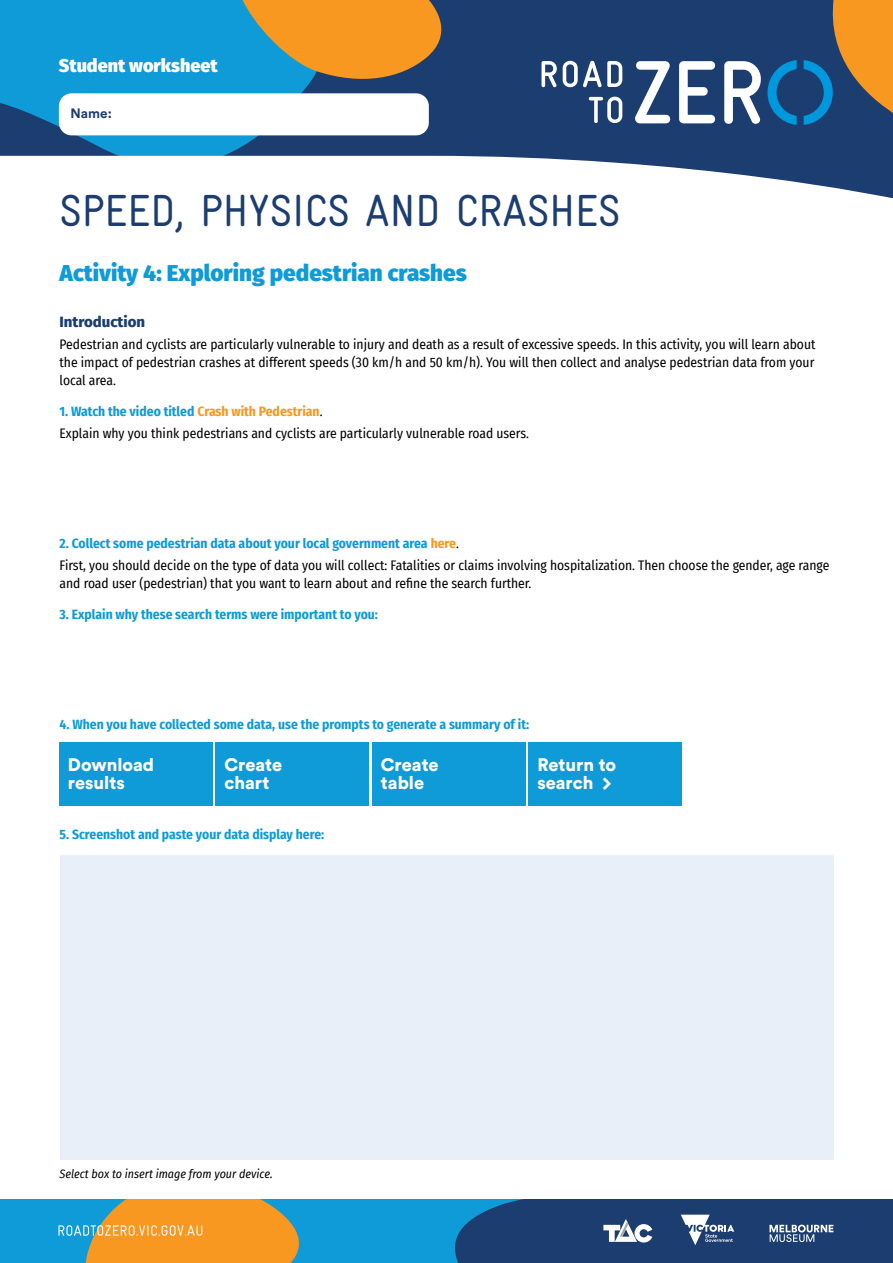
<style>
.page{position:relative;width:893px;height:1263px;background:#fff}
.page>*{position:absolute;margin:0;border:0;box-sizing:border-box;transform-origin:0 0}
.t1{font:45px "Gravur Condensed";color:#1c3d6f}
.t2{font:900 22.5px "Fira Sans";color:#0f9bd7}
.t3{font:900 18px/18px "Circular Std";color:#fff}
.t4{font:900 18px "Fira Sans";color:#fff}
.t5{font:800 15px "Fira Sans";color:#1c3d6f}
.t6{font:13.5px/18px "Fira Sans Condensed";color:#000}
.t7{font:700 13.5px "Fira Sans Condensed";color:#0f9bd7}
.t8{font:700 13.5px "Circular Std";color:#1c3d6f}
.t9{font:italic 12px "Fira Sans Condensed";color:#000}
.s1{font-weight:700;color:#0f9bd7}
.s2{font-weight:700;color:#f89820}
</style>
<div class="page">
<div style="left:0;top:0;width:892px;height:198px;background:#1c3d6f"></div>
<svg style="left:0;top:0;width:362px;height:156px;fill:#0f9bd7"></svg>
<svg style="left:169px;top:0;width:273px;height:86px;background:#879070"></svg>
<svg style="left:589px;top:97px;width:33px;height:26px"></svg>
<svg style="left:541px;top:61px;width:81px;height:26px"></svg>
<svg style="left:635px;top:61px;width:126px;height:63px"></svg>
<svg style="left:767px;top:60px;width:30px;height:65px"></svg>
<svg style="left:804px;top:0;width:88px;height:125px"></svg>
<svg style="left:0;top:156px;width:891px;height:42px;fill:#fff"></svg>
<div style="left:59px;top:93px;width:370px;height:42px;background:#fff;border-radius:13px"></div>
<div style="left:0;top:1199px;width:893px;height:64px;background:#0f9bd7"></div>
<svg style="left:455px;top:1199px;width:438px;height:64px;background:#274a7a"></svg>
<svg style="left:58px;top:1199px;width:241px;height:64px"></svg>
<div style="left:60px;top:856px;width:773px;height:304px;background:#e8eff9"></div>
<div style="left:59px;top:742px;width:153px;height:64px;background:#0f9bd7"></div>
<div style="left:216px;top:742px;width:153px;height:64px;background:#0f9bd7"></div>
<div style="left:372px;top:742px;width:153px;height:64px;background:#0f9bd7"></div>
<div style="left:529px;top:742px;width:153px;height:64px;background:#0f9bd7"></div>
<h3 class="t4" style="left:59px;top:50px;width:160px">Student worksheet</h3>
<p class="t8" style="left:71px;top:104px;width:43px">Name:</p>
<h1 class="t1" style="left:60px;top:186px;width:562px">SPEED, PHYSICS AND CRASHES</h1>
<h2 class="t2" style="left:60px;top:253px;width:409px">Activity 4: Exploring pedestrian crashes</h2>
<p class="t5" style="left:60px;top:308px;width:87px">Introduction</p>
<p class="t6" style="left:60px;top:335px;width:757px;text-align:justify">Pedestrian and cyclists are particularly vulnerable to injury and death as a result of excessive speeds. In this activity, you will learn about the impact of pedestrian crashes at different speeds (30 km/h and 50 km/h). You will then collect and analyse pedestrian data from your local area.</p>
<p class="t6" style="left:60px;top:399px;width:471px;line-height:22.2px"><span class="s1">1. Watch the video titled</span> <span class="s2">Crash with Pedestrian</span>.<br>Explain why you think pedestrians and cyclists are particularly vulnerable road users.</p>
<p class="t6" style="left:60px;top:532px;width:771px;line-height:22.2px"><span class="s1">2. Collect some pedestrian data about your local government area</span> <span class="s2">here</span>.<br>First, you should decide on the type of data you will collect: Fatalities or claims involving hospitalization. Then choose the gender, age range</p>
<p class="t6" style="left:60px;top:574px;width:473px">and road user (pedestrian) that you want to learn about and refine the search further.</p>
<p class="t7" style="left:60px;top:603px;width:320px">3. Explain why these search terms were important to you:</p>
<p class="t7" style="left:60px;top:713px;width:471px">4. When you have collected some data, use the prompts to generate a summary of it:</p>
<h3 class="t3" style="left:68px;top:755px;width:88px">Download results</h3>
<h3 class="t3" style="left:224px;top:755px;width:59px">Create chart</h3>
<h3 class="t3" style="left:381px;top:755px;width:59px">Create table</h3>
<h3 class="t3" style="left:537px;top:755px;width:80px">Return to search</h3>
<p class="t7" style="left:60px;top:822px;width:266px">5. Screenshot and paste your data display here:</p>
<p class="t9" style="left:60px;top:1164px;width:215px">Select box to insert image from your device.</p>
</div>
